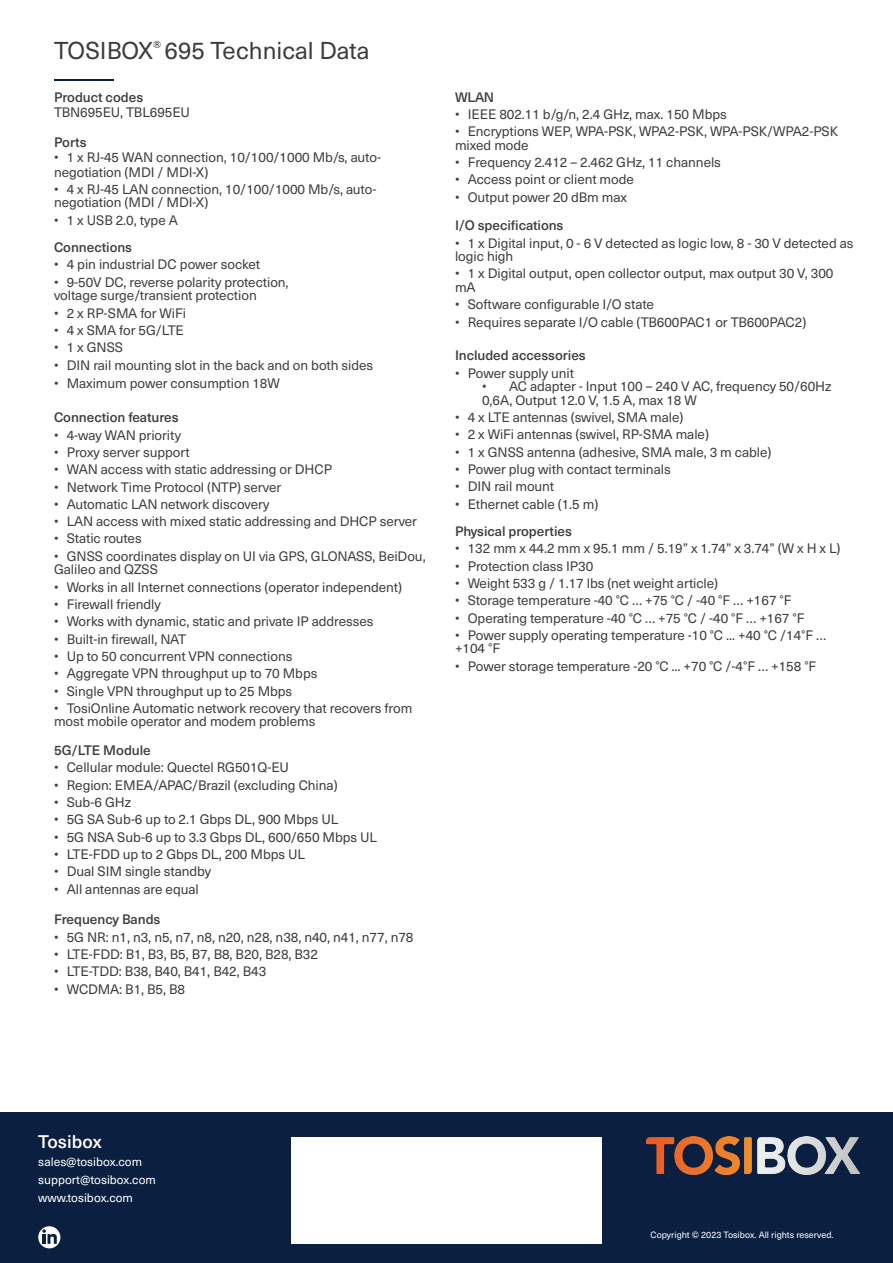
<style>
.page{position:relative;width:893px;height:1263px;background:#fff}
.page>*{position:absolute;margin:0;border:0;box-sizing:border-box;transform-origin:0 0}
.t1{font:24px "Neue Haas Unica";color:#3c3c3b}
.t2{font:500 18px "Neue Haas Unica";color:#fff}
.t3{font:13.5px/13.5px "Neue Haas Unica";letter-spacing:-.005em;color:#3e3e3f}
.Specs_otsikko{font:13.5px/15px "Neue Haas Unica";letter-spacing:-.005em;color:#3c3c3b}
.Specs_bulletin{font:500 13.5px "Neue Haas Unica";letter-spacing:-.005em;color:#3e3e3f}
.Specs_otsikko-2{font:500 13.5px "Neue Haas Unica";letter-spacing:-.005em;color:#3e3e3f}
.Specs_leipis{font:500 13.5px "Neue Haas Unica";letter-spacing:-.005em;color:#3e3e3f}
.Specs_bulletin-2{font:500 13.5px "Neue Haas Unica";letter-spacing:-.005em;color:#3c3c3b}
.t4{font:12px "Neue Haas Unica";color:#fff}
.t5{font:9px "Neue Haas Unica";color:#fff}
.s1{font-weight:500;color:#3e3e3f}
.s2{font-weight:500}
</style>
<div class="page">
<hr style="left:54px;top:79px;width:60px;height:2px;background:#0b2041">
<div style="left:0;top:1112px;width:893px;height:151px;background:#0b2041"></div>
<div style="left:291px;top:1137px;width:311px;height:107px;background:#fff"></div>
<div style="left:38px;top:1226px;width:22px;height:22px;background:#fff;border-radius:50%"></div>
<svg style="left:42px;top:1229px;width:15px;height:15px"></svg>
<img style="left:646px;top:1137px;width:213px;height:37px">
<p class="t1" style="left:54px;top:33px;width:317px">TOSIBOX<sup>®</sup> 695 Technical Data</p>
<p class="Specs_otsikko" style="left:54px;top:89px;width:137px"><span class="s1">Product codes<br></span>TBN695EU, TBL695EU</p>
<p class="Specs_otsikko-2" style="left:54px;top:132px;width:34px">Ports</p>
<p class="t3" style="left:54px;top:149px;width:329px;line-height:15px">• 1 x RJ-45 WAN connection, 10/100/1000 Mb/s, auto&shy;negotiation (MDI / MDI-X)</p>
<p class="t3" style="left:54px;top:182px;width:324px">• 4 x RJ-45 LAN connection, 10/100/1000 Mb/s, auto&shy;negotiation (MDI / MDI-X)</p>
<p class="t3" style="left:54px;top:212px;width:125px">• 1 x USB 2.0, type A</p>
<p class="Specs_otsikko-2" style="left:54px;top:237px;width:80px">Connections</p>
<p class="t3" style="left:54px;top:257px;width:208px">• 4 pin industrial DC power socket</p>
<p class="t3" style="left:54px;top:274px;width:236px">• 9-50V DC, reverse polarity protection, voltage surge/transient protection</p>
<p class="t3" style="left:54px;top:305px;width:134px">• 2 x RP-SMA for WiFi</p>
<p class="t3" style="left:54px;top:323px;width:131px">• 4 x SMA for 5G/LTE</p>
<p class="t3" style="left:54px;top:340px;width:71px">• 1 x GNSS</p>
<p class="t3" style="left:54px;top:357px;width:321px">• DIN rail mounting slot in the back and on both sides</p>
<p class="t3" style="left:54px;top:376px;width:227px">• Maximum power consumption 18W</p>
<p class="Specs_leipis" style="left:54px;top:407px;width:126px">Connection features</p>
<p class="t3" style="left:54px;top:427px;width:129px">• 4-way WAN priority</p>
<p class="t3" style="left:54px;top:445px;width:137px">• Proxy server support</p>
<p class="t3" style="left:54px;top:462px;width:280px">• WAN access with static addressing or DHCP</p>
<p class="t3" style="left:54px;top:479px;width:229px">• Network Time Protocol (NTP) server</p>
<p class="t3" style="left:54px;top:497px;width:217px">• Automatic LAN network discovery</p>
<p class="t3" style="left:54px;top:514px;width:365px">• LAN access with mixed static addressing and DHCP server</p>
<p class="t3" style="left:54px;top:531px;width:89px">• Static routes</p>
<p class="t3" style="left:54px;top:548px;width:373px">• GNSS coordinates display on UI via GPS, GLONASS, BeiDou,<br>Galileo and QZSS</p>
<p class="t3" style="left:54px;top:579px;width:349px">• Works in all Internet connections (operator independent)</p>
<p class="t3" style="left:54px;top:597px;width:108px">• Firewall friendly</p>
<p class="t3" style="left:54px;top:614px;width:321px">• Works with dynamic, static and private IP addresses</p>
<p class="t3" style="left:54px;top:631px;width:134px">• Built-in firewall, NAT</p>
<p class="t3" style="left:54px;top:649px;width:240px">• Up to 50 concurrent VPN connections</p>
<p class="t3" style="left:54px;top:666px;width:265px">• Aggregate VPN throughput up to 70 Mbps</p>
<p class="t3" style="left:54px;top:683px;width:240px">• Single VPN throughput up to 25 Mbps</p>
<p class="t3" style="left:54px;top:701px;width:360px">• TosiOnline Automatic network recovery that recovers from most mobile operator and modem problems</p>
<p class="Specs_bulletin" style="left:54px;top:740px;width:98px">5G/LTE Module</p>
<p class="Specs_otsikko" style="left:54px;top:759px;width:236px">• Cellular module: Quectel RG501Q-EU</p>
<p class="Specs_otsikko" style="left:54px;top:777px;width:285px">• Region: EMEA/APAC/Brazil (excluding China)</p>
<p class="Specs_otsikko" style="left:54px;top:794px;width:79px">• Sub-6 GHz</p>
<p class="Specs_otsikko" style="left:54px;top:811px;width:286px">• 5G SA Sub-6 up to 2.1 Gbps DL, 900 Mbps UL</p>
<p class="Specs_otsikko" style="left:54px;top:828px;width:325px">• 5G NSA Sub-6 up to 3.3 Gbps DL, 600/650 Mbps UL</p>
<p class="Specs_otsikko" style="left:54px;top:846px;width:253px">• LTE-FDD up to 2 Gbps DL, 200 Mbps UL</p>
<p class="Specs_otsikko" style="left:54px;top:863px;width:159px">• Dual SIM single standby</p>
<p class="Specs_otsikko" style="left:54px;top:880px;width:146px">• All antennas are equal</p>
<p class="Specs_bulletin-2" style="left:54px;top:909px;width:108px">Frequency Bands</p>
<p class="Specs_otsikko" style="left:54px;top:929px;width:361px">• 5G NR: n1, n3, n5, n7, n8, n20, n28, n38, n40, n41, n77, n78</p>
<p class="Specs_otsikko" style="left:54px;top:946px;width:266px">• LTE-FDD: B1, B3, B5, B7, B8, B20, B28, B32</p>
<p class="Specs_otsikko" style="left:54px;top:963px;width:214px">• LTE-TDD: B38, B40, B41, B42, B43</p>
<p class="Specs_otsikko" style="left:54px;top:981px;width:133px">• WCDMA: B1, B5, B8</p>
<p class="Specs_bulletin" style="left:455px;top:87px;width:41px">WLAN</p>
<p class="t3" style="left:455px;top:107px;width:273px">• IEEE 802.11 b/g/n, 2.4 GHz, max. 150 Mbps</p>
<p class="t3" style="left:455px;top:124px;width:385px">• Encryptions WEP, WPA-PSK, WPA2-PSK, WPA-PSK/WPA2-PSK mixed mode</p>
<p class="t3" style="left:455px;top:155px;width:267px">• Frequency 2.412 – 2.462 GHz, 11 channels</p>
<p class="t3" style="left:455px;top:172px;width:181px">• Access point or client mode</p>
<p class="t3" style="left:455px;top:182px;width:173px;line-height:28.5px">• Output power 20 dBm max<br><span class="s2">I/O specifications</span></p>
<p class="t3" style="left:455px;top:235px;width:400px">• 1 x Digital input, 0 - 6 V detected as logic low, 8 - 30 V detected as logic high</p>
<p class="t3" style="left:455px;top:266px;width:380px">• 1 x Digital output, open collector output, max output 30 V, 300 mA</p>
<p class="t3" style="left:455px;top:297px;width:200px">• Software configurable I/O state</p>
<p class="t3" style="left:455px;top:314px;width:353px">• Requires separate I/O cable (TB600PAC1 or TB600PAC2)</p>
<p class="Specs_bulletin" style="left:455px;top:345px;width:132px">Included accessories</p>
<p class="t3" style="left:455px;top:365px;width:121px">• Power supply unit</p>
<p class="t3" style="left:482px;top:379px;width:351px">• AC adapter - Input 100 – 240 V AC, frequency 50/60Hz<br>0,6A, Output 12.0 V, 1.5 A, max 18 W</p>
<p class="t3" style="left:455px;top:410px;width:230px">• 4 x LTE antennas (swivel, SMA male)</p>
<p class="t3" style="left:455px;top:427px;width:255px">• 2 x WiFi antennas (swivel, RP-SMA male)</p>
<p class="t3" style="left:455px;top:444px;width:318px">• 1 x GNSS antenna (adhesive, SMA male, 3 m cable)</p>
<p class="t3" style="left:455px;top:462px;width:217px">• Power plug with contact terminals</p>
<p class="t3" style="left:455px;top:479px;width:101px">• DIN rail mount</p>
<p class="t3" style="left:455px;top:496px;width:145px">• Ethernet cable (1.5 m)</p>
<p class="Specs_otsikko-2" style="left:455px;top:521px;width:119px">Physical properties</p>
<p class="t3" style="left:455px;top:541px;width:387px">• 132 mm x 44.2 mm x 95.1 mm / 5.19” x 1.74” x 3.74” (W x H x L)</p>
<p class="t3" style="left:455px;top:558px;width:140px">• Protection class IP30</p>
<p class="t3" style="left:455px;top:576px;width:265px">• Weight 533 g / 1.17 lbs (net weight article)</p>
<p class="t3" style="left:455px;top:593px;width:338px">• Storage temperature -40 °C … +75 °C / -40 °F … +167 °F</p>
<p class="t3" style="left:455px;top:610px;width:351px">• Operating temperature -40 °C … +75 °C / -40 °F … +167 °F</p>
<p class="t3" style="left:455px;top:628px;width:373px">• Power supply operating temperature -10 °C ... +40 °C /14°F … +104 °F</p>
<p class="t3" style="left:455px;top:658px;width:363px">• Power storage temperature -20 °C ... +70 °C /-4°F … +158 °F</p>
<p class="t2" style="left:38px;top:1128px;width:65px">Tosibox</p>
<p class="t4" style="left:38px;top:1153px;width:105px">sales@tosibox.com</p>
<p class="t4" style="left:38px;top:1171px;width:119px">support@tosibox.com</p>
<p class="t4" style="left:38px;top:1189px;width:96px">www.tosibox.com</p>
<p class="t5" style="left:651px;top:1228px;width:184px">Copyright © 2023 Tosibox. All rights reserved.</p>
</div>
